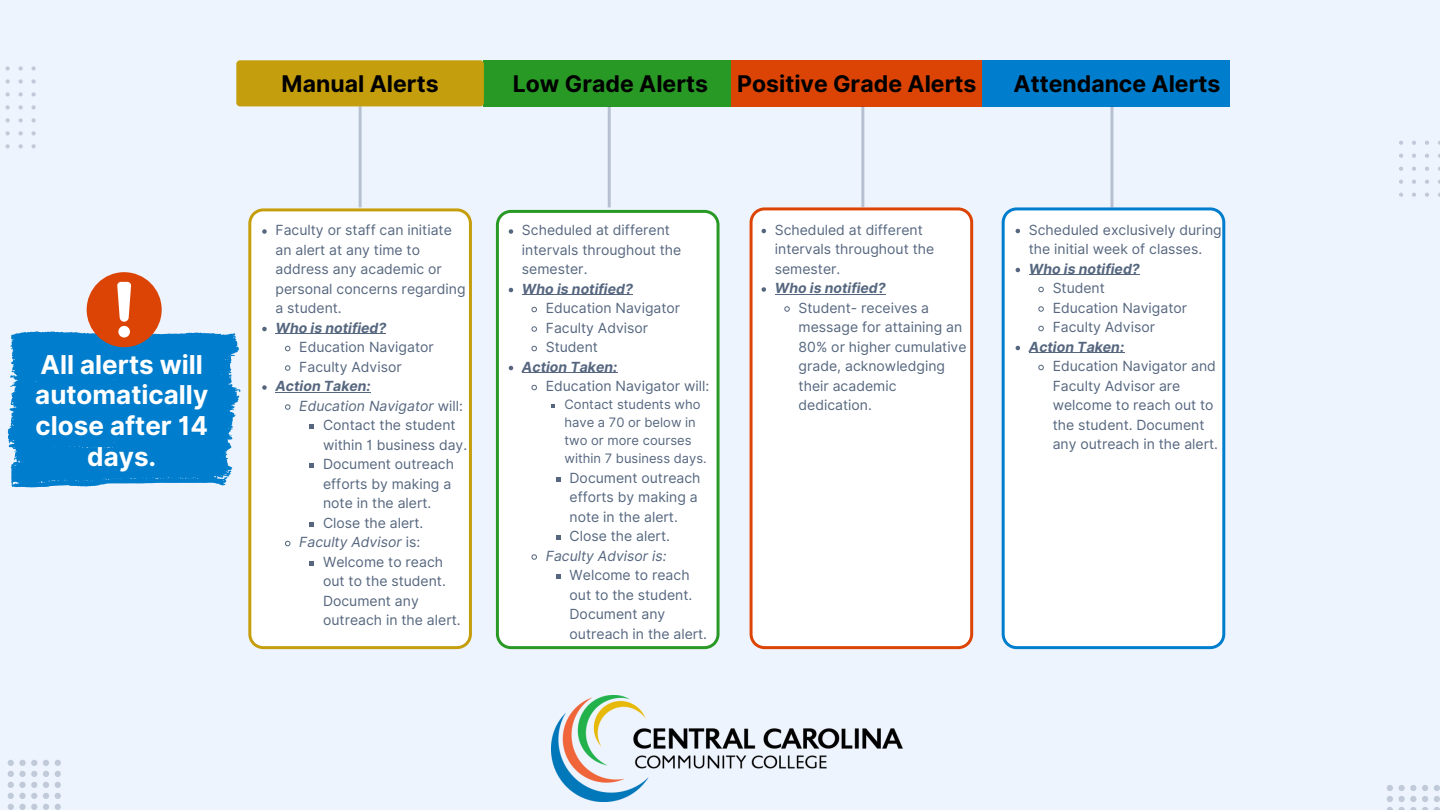
<style>
.page{position:relative;width:1440px;height:810px;background:#eef4fd}
.page>*{position:absolute;margin:0;border:0;box-sizing:border-box;transform-origin:0 0}
.t1{font:700 26px/30.8px "Inter";color:#fff;text-align:center}
.t2{font:700 23px "Inter";color:#000}
.t3{font:14px/19.5px "Inter";color:#0c2447}
.t4{font:italic 700 14px "Inter";color:#0c2447}
.t5{font:italic 14px "Inter";color:#0c2447}
.t6{font:13px/18px "Inter";color:#0c2447}
.s1{font-style:normal}
</style>
<div class="page">
<div style="left:728px;top:60px;width:255px;height:46px;background:#dc4405"></div>
<div style="left:483px;top:60px;width:247px;height:46px;background:#299926"></div>
<div style="left:236px;top:60px;width:248px;height:46px;background:#c49e0d;border-radius:4px"></div>
<hr style="left:359px;top:106px;width:3px;height:101px;background:#0c2447">
<div style="left:248px;top:208px;width:224px;height:441px;background:#fff"></div>
<hr style="left:608px;top:106px;width:3px;height:101px;background:#0c2447">
<hr style="left:861px;top:106px;width:3px;height:101px;background:#0c2447">
<div style="left:496px;top:210px;width:223px;height:439px;background:#fff"></div>
<div style="left:750px;top:207px;width:223px;height:442px;background:#fff"></div>
<div style="left:1002px;top:207px;width:223px;height:442px;background:#fff"></div>
<svg style="left:6px;top:144px;width:4px;height:4px"></svg>
<svg style="left:6px;top:131px;width:4px;height:4px"></svg>
<svg style="left:6px;top:118px;width:4px;height:5px"></svg>
<svg style="left:6px;top:105px;width:4px;height:5px"></svg>
<svg style="left:6px;top:92px;width:4px;height:5px"></svg>
<svg style="left:6px;top:79px;width:4px;height:5px"></svg>
<svg style="left:6px;top:67px;width:4px;height:4px"></svg>
<svg style="left:19px;top:144px;width:4px;height:4px"></svg>
<svg style="left:19px;top:131px;width:4px;height:4px"></svg>
<svg style="left:19px;top:118px;width:4px;height:5px"></svg>
<svg style="left:19px;top:105px;width:4px;height:5px"></svg>
<svg style="left:19px;top:92px;width:4px;height:5px"></svg>
<svg style="left:19px;top:79px;width:4px;height:5px"></svg>
<svg style="left:19px;top:67px;width:4px;height:4px"></svg>
<svg style="left:31px;top:144px;width:5px;height:4px"></svg>
<svg style="left:31px;top:131px;width:5px;height:4px"></svg>
<svg style="left:31px;top:118px;width:5px;height:5px"></svg>
<svg style="left:31px;top:105px;width:5px;height:5px"></svg>
<svg style="left:31px;top:92px;width:5px;height:5px"></svg>
<svg style="left:31px;top:79px;width:5px;height:5px"></svg>
<svg style="left:31px;top:67px;width:5px;height:4px"></svg>
<svg style="left:1387px;top:785px;width:29px;height:25px"></svg>
<svg style="left:1422px;top:785px;width:6px;height:25px"></svg>
<svg style="left:1434px;top:785px;width:6px;height:25px"></svg>
<svg style="left:1399px;top:141px;width:4px;height:4px"></svg>
<svg style="left:1412px;top:141px;width:4px;height:4px"></svg>
<svg style="left:1425px;top:141px;width:4px;height:4px"></svg>
<svg style="left:1399px;top:154px;width:4px;height:4px"></svg>
<svg style="left:1412px;top:154px;width:4px;height:4px"></svg>
<svg style="left:1425px;top:154px;width:4px;height:4px"></svg>
<svg style="left:1399px;top:167px;width:4px;height:4px"></svg>
<svg style="left:1412px;top:167px;width:4px;height:4px"></svg>
<svg style="left:1425px;top:167px;width:4px;height:4px"></svg>
<svg style="left:1399px;top:180px;width:4px;height:4px"></svg>
<svg style="left:1412px;top:180px;width:4px;height:4px"></svg>
<svg style="left:1425px;top:180px;width:4px;height:4px"></svg>
<svg style="left:1399px;top:193px;width:4px;height:4px"></svg>
<svg style="left:1412px;top:193px;width:4px;height:4px"></svg>
<svg style="left:1425px;top:193px;width:4px;height:4px"></svg>
<div style="left:983px;top:60px;width:247px;height:46px;background:#007dcc"></div>
<hr style="left:1110px;top:106px;width:3px;height:101px;background:#0c2447">
<img style="left:551px;top:695px;width:352px;height:107px">
<svg style="left:8px;top:760px;width:29px;height:50px"></svg>
<svg style="left:43px;top:760px;width:6px;height:50px"></svg>
<svg style="left:55px;top:760px;width:6px;height:50px"></svg>
<svg style="left:8px;top:331px;width:233px;height:157px;background:#1587d0"></svg>
<div style="left:87px;top:272px;width:75px;height:75px;background:#dc4405;border-radius:50%"></div>
<svg style="left:117px;top:282px;width:14px;height:40px"></svg>
<div style="left:118px;top:326px;width:12px;height:12px;background:#fff;border-radius:50%"></div>
<svg style="left:262px;top:229px;width:5px;height:5px"></svg>
<svg style="left:262px;top:327px;width:5px;height:4px"></svg>
<hr style="left:276px;top:334px;width:110px;height:1px;background:#0c2447">
<svg style="left:285px;top:345px;width:6px;height:7px"></svg>
<svg style="left:285px;top:365px;width:6px;height:6px"></svg>
<svg style="left:262px;top:385px;width:5px;height:5px"></svg>
<hr style="left:276px;top:392px;width:95px;height:1px;background:#0c2447">
<svg style="left:285px;top:404px;width:6px;height:6px"></svg>
<svg style="left:309px;top:424px;width:5px;height:5px"></svg>
<svg style="left:309px;top:463px;width:5px;height:5px"></svg>
<svg style="left:309px;top:522px;width:5px;height:4px"></svg>
<svg style="left:285px;top:540px;width:6px;height:7px"></svg>
<svg style="left:309px;top:561px;width:5px;height:4px"></svg>
<svg style="left:509px;top:229px;width:4px;height:5px"></svg>
<svg style="left:509px;top:288px;width:4px;height:4px"></svg>
<hr style="left:522px;top:295px;width:111px;height:1px;background:#0c2447">
<svg style="left:531px;top:306px;width:6px;height:7px"></svg>
<svg style="left:531px;top:326px;width:6px;height:6px"></svg>
<svg style="left:531px;top:345px;width:6px;height:7px"></svg>
<svg style="left:509px;top:366px;width:4px;height:4px"></svg>
<hr style="left:522px;top:373px;width:95px;height:1px;background:#0c2447">
<svg style="left:531px;top:384px;width:6px;height:7px"></svg>
<svg style="left:551px;top:404px;width:4px;height:4px"></svg>
<svg style="left:556px;top:477px;width:4px;height:4px"></svg>
<svg style="left:556px;top:535px;width:4px;height:5px"></svg>
<svg style="left:531px;top:554px;width:6px;height:6px"></svg>
<svg style="left:556px;top:574px;width:4px;height:5px"></svg>
<svg style="left:762px;top:229px;width:4px;height:4px"></svg>
<svg style="left:762px;top:287px;width:4px;height:5px"></svg>
<hr style="left:775px;top:294px;width:111px;height:1px;background:#0c2447">
<svg style="left:784px;top:306px;width:6px;height:6px"></svg>
<svg style="left:1016px;top:229px;width:4px;height:4px"></svg>
<svg style="left:1016px;top:268px;width:4px;height:4px"></svg>
<hr style="left:1029px;top:275px;width:111px;height:1px;background:#0c2447">
<svg style="left:1038px;top:286px;width:6px;height:7px"></svg>
<svg style="left:1038px;top:306px;width:6px;height:6px"></svg>
<svg style="left:1038px;top:325px;width:6px;height:7px"></svg>
<svg style="left:1016px;top:346px;width:4px;height:4px"></svg>
<hr style="left:1029px;top:353px;width:95px;height:1px;background:#0c2447">
<svg style="left:1038px;top:364px;width:6px;height:7px"></svg>
<p class="t1" style="left:35px;top:349px;width:174px">All alerts will automatically close after 14 days.</p>
<h2 class="t2" style="left:282px;top:70px;width:158px">Manual Alerts</h2>
<h2 class="t2" style="left:513px;top:70px;width:197px">Low Grade Alerts</h2>
<h2 class="t2" style="left:737px;top:70px;width:241px">Positive Grade Alerts</h2>
<h2 class="t2" style="left:1014px;top:70px;width:208px">Attendance Alerts</h2>
<p class="t3" style="left:276px;top:220px;width:192px">Faculty or staff can initiate an alert at any time to address any academic or personal concerns regarding a student.</p>
<p class="t4" style="left:276px;top:319px;width:112px">Who is notified?</p>
<p class="t3" style="left:299px;top:337px;width:136px">Education Navigator<br>Faculty Advisor</p>
<p class="t4" style="left:276px;top:378px;width:97px">Action Taken:</p>
<p class="t5" style="left:299px;top:397px;width:165px">Education Navigator <span class="s1">will:</span></p>
<p class="t3" style="left:323px;top:415px;width:134px">Contact the student</p>
<p class="t3" style="left:323px;top:435px;width:146px">within 1 business day.</p>
<p class="t3" style="left:323px;top:454px;width:132px">Document outreach</p>
<p class="t3" style="left:323px;top:474px;width:130px">efforts by making a</p>
<p class="t3" style="left:323px;top:493px;width:110px">note in the alert.</p>
<p class="t3" style="left:323px;top:513px;width:102px">Close the alert.</p>
<p class="t5" style="left:299px;top:534px;width:122px">Faculty Advisor <span class="s1">is:</span></p>
<p class="t3" style="left:323px;top:552px;width:121px">Welcome to reach</p>
<p class="t3" style="left:323px;top:571px;width:124px">out to the student.</p>
<p class="t3" style="left:323px;top:591px;width:97px">Document any</p>
<p class="t3" style="left:323px;top:610px;width:139px">outreach in the alert.</p>
<p class="t3" style="left:522px;top:220px;width:161px">Scheduled at different intervals throughout the semester.</p>
<p class="t4" style="left:522px;top:280px;width:112px">Who is notified?</p>
<p class="t3" style="left:546px;top:298px;width:136px">Education Navigator<br>Faculty Advisor<br>Student</p>
<p class="t4" style="left:522px;top:358px;width:97px">Action Taken:</p>
<p class="t3" style="left:546px;top:376px;width:165px">Education Navigator will:</p>
<p class="t6" style="left:565px;top:396px;width:144px">Contact students who have a 70 or below in two or more courses within 7 business days.</p>
<p class="t3" style="left:570px;top:468px;width:132px">Document outreach efforts by making a note in the alert.<br>Close the alert.</p>
<p class="t5" style="left:546px;top:547px;width:122px">Faculty Advisor is:</p>
<p class="t3" style="left:570px;top:565px;width:139px">Welcome to reach out to the student.<br>Document any outreach in the alert.</p>
<p class="t3" style="left:775px;top:220px;width:161px">Scheduled at different intervals throughout the semester.</p>
<p class="t4" style="left:775px;top:280px;width:112px">Who is notified?</p>
<p class="t3" style="left:799px;top:298px;width:169px">Student- receives a message for attaining an<br>80% or higher cumulative grade, acknowledging their academic dedication.</p>
<p class="t3" style="left:1029px;top:220px;width:194px">Scheduled exclusively during the initial week of classes.</p>
<p class="t4" style="left:1029px;top:260px;width:112px">Who is notified?</p>
<p class="t3" style="left:1053px;top:278px;width:136px">Student<br>Education Navigator<br>Faculty Advisor</p>
<p class="t4" style="left:1029px;top:338px;width:97px">Action Taken:</p>
<p class="t3" style="left:1053px;top:356px;width:167px">Education Navigator and<br>Faculty Advisor are welcome to reach out to the student. Document any outreach in the alert.</p>
</div>
